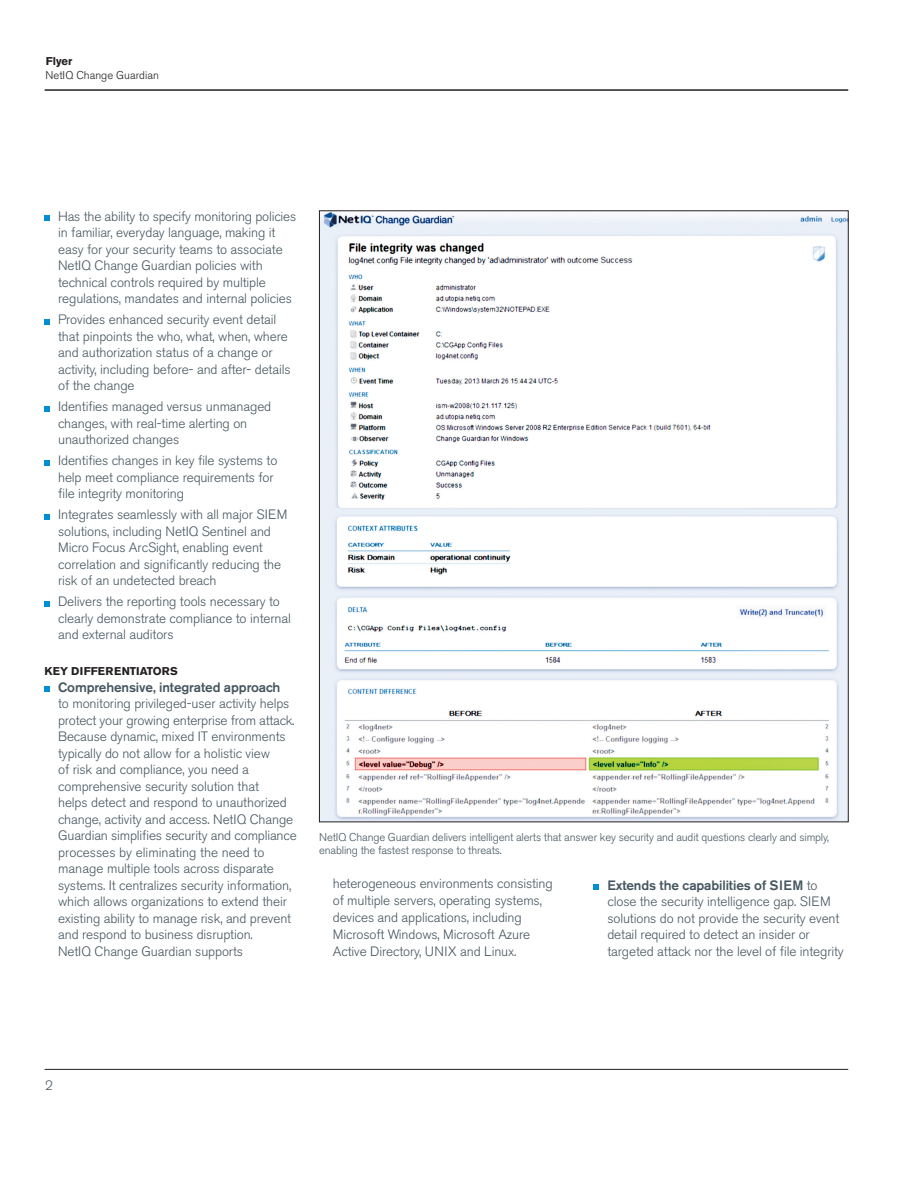
<style>
.page{position:relative;width:918px;height:1188px;background:#fff}
.page>*{position:absolute;margin:0;border:0;box-sizing:border-box;transform-origin:0 0}
.body_9_11_indent_ita{font:300 13.5px/16.5px "Akzidenz Grotesk BE";letter-spacing:-.01em;color:#45555f}
.body1{font:300 13.5px "Akzidenz Grotesk BE";color:#45555f}
.Footnote_-_Bold_Ital{font:300 11.25px/13.5px "Akzidenz Grotesk BE";letter-spacing:-.015em;color:#45555f}
.subhead_caps_7_5_11{font:700 11.25px "Akzidenz Grotesk BE";color:#231f20}
.t1{font:300 11.25px "Akzidenz Grotesk BE";color:#231f20}
.s1{font-weight:500}
</style>
<div class="page">
<hr style="left:45px;top:1069px;width:803px;height:1px;background:#231f20">
<hr style="left:45px;top:89px;width:803px;height:2px;background:#231f20">
<svg style="left:45px;top:216px;width:5px;height:5px"></svg>
<svg style="left:45px;top:319px;width:5px;height:5px"></svg>
<svg style="left:45px;top:406px;width:5px;height:5px"></svg>
<svg style="left:45px;top:460px;width:5px;height:5px"></svg>
<svg style="left:45px;top:514px;width:5px;height:5px"></svg>
<svg style="left:45px;top:601px;width:5px;height:5px"></svg>
<svg style="left:45px;top:687px;width:5px;height:5px"></svg>
<svg style="left:594px;top:885px;width:5px;height:5px"></svg>
<img style="left:321px;top:213px;width:525px;height:607px">
<p class="subhead_caps_7_5_11" style="left:46px;top:54px;width:28px">Flyer</p>
<p class="t1" style="left:46px;top:69px;width:115px">NetIQ Change Guardian</p>
<p class="body_9_11_indent_ita" style="left:58px;top:208px;width:240px">Has the ability to specify monitoring policies in familiar, everyday language, making it easy for your security teams to associate NetIQ Change Guardian policies with technical controls required by multiple regulations, mandates and internal policies</p>
<p class="body_9_11_indent_ita" style="left:58px;top:312px;width:234px">Provides enhanced security event detail that pinpoints the who, what, when, where and authorization status of a change or activity, including before- and after- details of the change</p>
<p class="body_9_11_indent_ita" style="left:58px;top:399px;width:215px">Identifies managed versus unmanaged changes, with real-time alerting on unauthorized changes</p>
<p class="body_9_11_indent_ita" style="left:58px;top:453px;width:221px">Identifies changes in key file systems to help meet compliance requirements for file integrity monitoring</p>
<p class="body_9_11_indent_ita" style="left:58px;top:507px;width:231px">Integrates seamlessly with all major SIEM solutions, including NetIQ Sentinel and Micro Focus ArcSight, enabling event correlation and significantly reducing the risk of an undetected breach</p>
<p class="body_9_11_indent_ita" style="left:58px;top:594px;width:234px">Delivers the reporting tools necessary to clearly demonstrate compliance to internal and external auditors</p>
<p class="subhead_caps_7_5_11" style="left:45px;top:665px;width:135px">KEY DIFFERENTIATORS</p>
<p class="body_9_11_indent_ita" style="left:58px;top:679px;width:240px"><span class="s1">Comprehensive, integrated approach<br></span>to monitoring privileged-user activity helps protect your growing enterprise from attack.<br>Because dynamic, mixed IT environments typically do not allow for a holistic view<br>of risk and compliance, you need a comprehensive security solution that<br>helps detect and respond to unauthorized change, activity and access. NetIQ Change Guardian simplifies security and compliance processes by eliminating the need to manage multiple tools across disparate systems. It centralizes security information, which allows organizations to extend their existing ability to manage risk, and prevent and respond to business disruption.<br>NetIQ Change Guardian supports</p>
<p class="Footnote_-_Bold_Ital" style="left:319px;top:830px;width:511px">NetIQ Change Guardian delivers intelligent alerts that answer key security and audit questions clearly and simply, enabling the fastest response to threats.</p>
<p class="body_9_11_indent_ita" style="left:333px;top:876px;width:222px">heterogeneous environments consisting of multiple servers, operating systems, devices and applications, including Microsoft Windows, Microsoft Azure Active Directory, UNIX and Linux.</p>
<p class="body_9_11_indent_ita" style="left:607px;top:877px;width:238px"><span class="s1">Extends the capabilities of SIEM</span> to close the security intelligence gap. SIEM solutions do not provide the security event detail required to detect an insider or targeted attack nor the level of file integrity</p>
<p class="body1" style="left:45px;top:1078px;width:9px">2</p>
</div>
